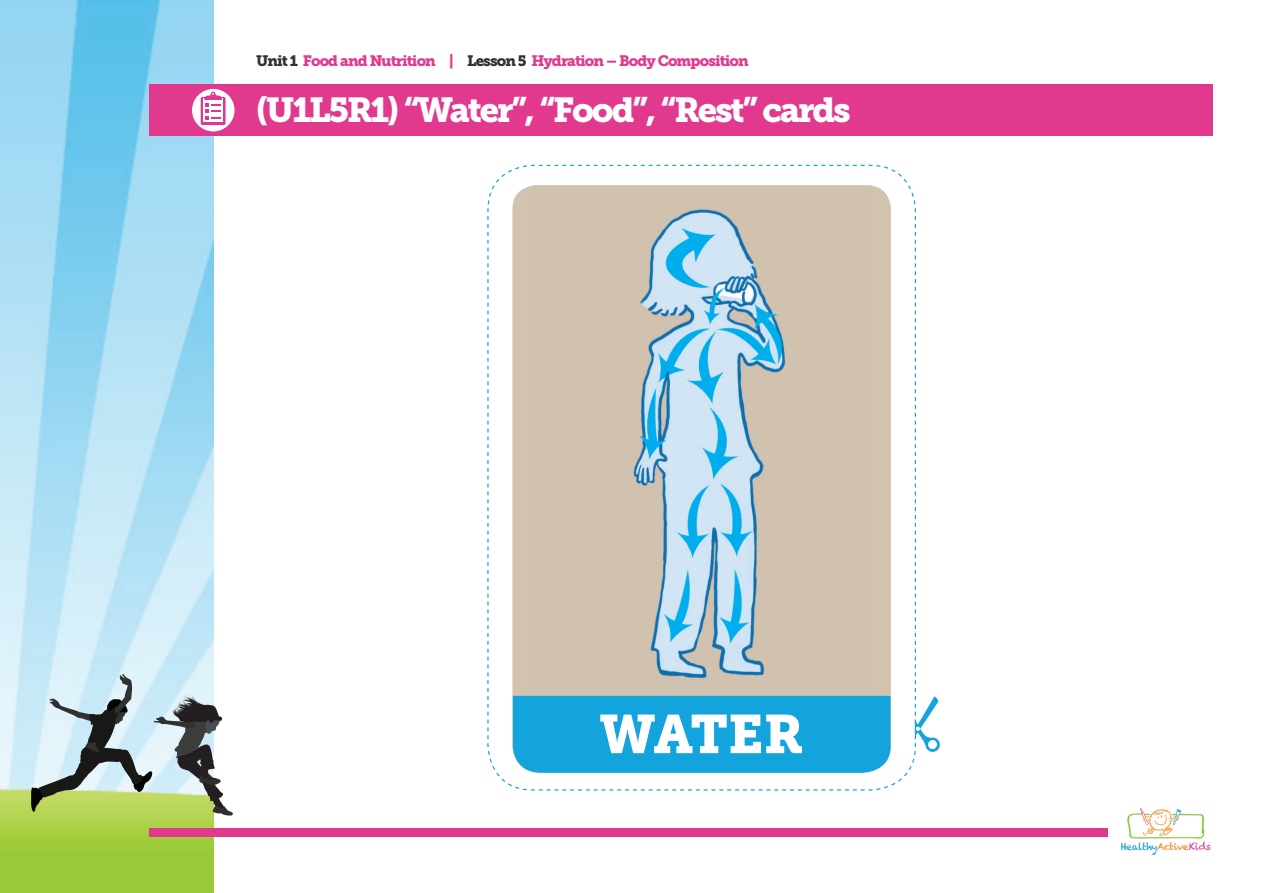
<style>
.page{position:relative;width:1263px;height:893px;background:#fff}
.page>*{position:absolute;margin:0;border:0;box-sizing:border-box;transform-origin:0 0}
.t1{font:54px "Museo Slab 900";letter-spacing:-.015em;color:#fff}
.t2{font:34.5px "Museo Slab 900";letter-spacing:-.06em;color:#fff}
.t3{font:15px "Museo Slab 900";letter-spacing:-.06em;color:#e1398e}
.s1{color:#313232}
</style>
<div class="page">
<img style="left:1px;top:0;width:212px;height:893px">
<div style="left:149px;top:85px;width:1063px;height:51px;background:#e1398e"></div>
<svg style="left:31px;top:674px;width:202px;height:142px;background:#adbeb2"></svg>
<div style="left:149px;top:829px;width:958px;height:8px;background:#e1398e"></div>
<svg style="left:192px;top:89px;width:43px;height:42px"></svg>
<div style="left:201px;top:97px;width:25px;height:28px;background:#e1378e;border-radius:2px"></div>
<svg style="left:203px;top:98px;width:20px;height:24px"></svg>
<div style="left:204px;top:96px;width:18px;height:11px;background:#e1378e;border-radius:4px"></div>
<svg style="left:204px;top:100px;width:18px;height:8px"></svg>
<svg style="left:206px;top:103px;width:14px;height:16px"></svg>
<svg style="left:209px;top:92px;width:8px;height:4px"></svg>
<img style="left:1121px;top:808px;width:90px;height:47px">
<div style="left:531px;top:185px;width:341px;height:31px;background:#d0c2af"></div>
<svg style="left:487px;top:216px;width:453px;height:575px"></svg>
<p class="t3" style="left:256px;top:52px;width:494px"><span class="s1">Unit 1</span> Food and Nutrition | <span class="s1">Lesson 5</span> Hydration – Body Composition</p>
<h2 class="t2" style="left:256px;top:90px;width:596px">(U1L5R1) “Water”, “Food”, “Rest” cards</h2>
<h1 class="t1" style="left:600px;top:703px;width:205px">WATER</h1>
</div>
